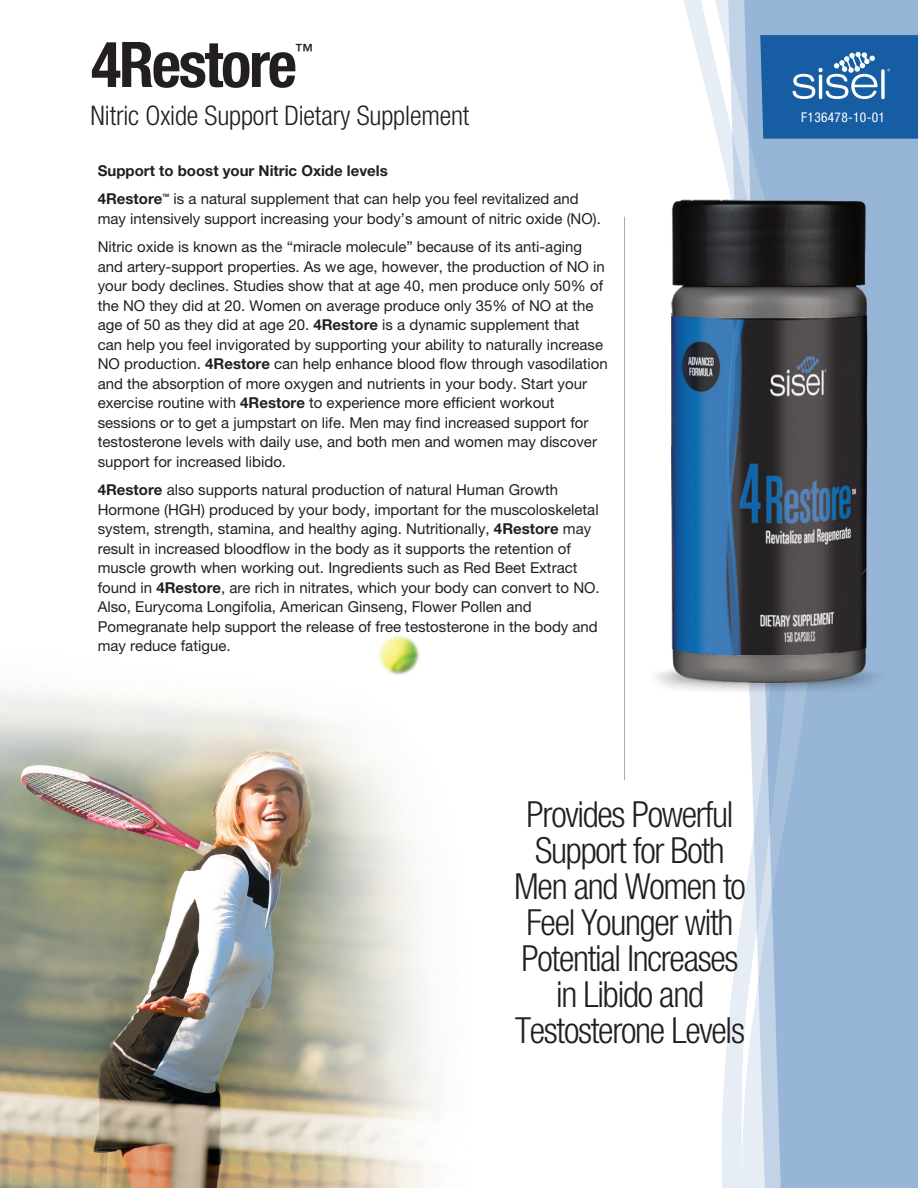
<style>
.page{position:relative;width:918px;height:1188px;background:#fff}
.page>*{position:absolute;margin:0;border:0;box-sizing:border-box;transform-origin:0 0}
.t1{font:700 condensed 63px "Helvetica Neue LT Pro";letter-spacing:-.035em;color:#231f20}
.t2{font:300 condensed 36px/36px "Helvetica Neue LT Pro";letter-spacing:-.035em;color:#231f20;text-align:center}
.t3{font:300 condensed 27px "Helvetica Neue LT Pro";letter-spacing:-.005em;color:#231f20}
.t4{font:500 18.3px "Helvetica Neue LT Pro";color:#231f20}
.t5{font:15px/19.5px "Helvetica Neue LT Pro";color:#231f20}
.t6{font:700 15px/28.5px "Helvetica Neue LT Pro";color:#231f20}
.t7{font:condensed 13.5px "Helvetica Neue LT Pro";letter-spacing:.02em;color:#fff}
.t8{font:700 4.5px "Helvetica Neue LT Pro";color:#231f20}
.s1{font-weight:700}
</style>
<div class="page">
<img style="left:0;top:635px;width:434px;height:553px">
<svg style="left:683px;top:0;width:45px;height:1188px"></svg>
<svg style="left:728px;top:0;width:16px;height:1188px"></svg>
<svg style="left:744px;top:0;width:174px;height:1188px;background:#a1bcda"></svg>
<hr style="left:624px;top:217px;width:1px;height:563px;background:#231f20">
<svg style="left:760px;top:35px;width:158px;height:104px;background:#296aab"></svg>
<img style="left:624px;top:163px;width:294px;height:542px">
<h1 class="t1" style="left:91px;top:26px;width:208px">4Restore</h1>
<p class="t4" style="left:295px;top:40px;width:20px">™</p>
<h3 class="t3" style="left:90px;top:100px;width:380px">Nitric Oxide Support Dietary Supplement</h3>
<p class="t6" style="left:98px;top:156px;width:291px">Support to boost your Nitric Oxide levels<br>4Restore</p>
<p class="t5" style="left:98px;top:189px;width:505px;text-indent:76px">is a natural supplement that can help you feel revitalized and may intensively support increasing your body’s amount of nitric oxide (NO).</p>
<p class="t5" style="left:98px;top:237px;width:512px">Nitric oxide is known as the “miracle molecule” because of its anti-aging and artery-support properties. As we age, however, the production of NO in your body declines. Studies show that at age 40, men produce only 50% of the NO they did at 20. Women on average produce only 35% of NO at the age of 50 as they did at age 20. <span class="s1">4Restore</span> is a dynamic supplement that<br>can help you feel invigorated by supporting your ability to naturally increase NO production. <span class="s1">4Restore</span> can help enhance blood flow through vasodilation and the absorption of more oxygen and nutrients in your body. Start your exercise routine with <span class="s1">4Restore</span> to experience more efficient workout sessions or to get a jumpstart on life. Men may find increased support for testosterone levels with daily use, and both men and women may discover support for increased libido.</p>
<p class="t5" style="left:98px;top:480px;width:504px"><span class="s1">4Restore</span> also supports natural production of natural Human Growth Hormone (HGH) produced by your body, important for the muscoloskeletal system, strength, stamina, and healthy aging. Nutritionally, <span class="s1">4Restore</span> may result in increased bloodflow in the body as it supports the retention of muscle growth when working out. Ingredients such as Red Beet Extract found in <span class="s1">4Restore</span>, are rich in nitrates, which your body can convert to NO.<br>Also, Eurycoma Longifolia, American Ginseng, Flower Pollen and Pomegranate help support the release of free testosterone in the body and may reduce fatigue.</p>
<p class="t8" style="left:162px;top:192px;width:8px">TM</p>
<p class="t7" style="left:801px;top:109px;width:85px">F136478-10-01</p>
<h2 class="t2" style="left:514px;top:796px;width:233px">Provides Powerful<br>Support for Both<br>Men and Women to<br>Feel Younger with<br>Potential Increases in Libido and<br>Testosterone Levels</h2>
</div>
